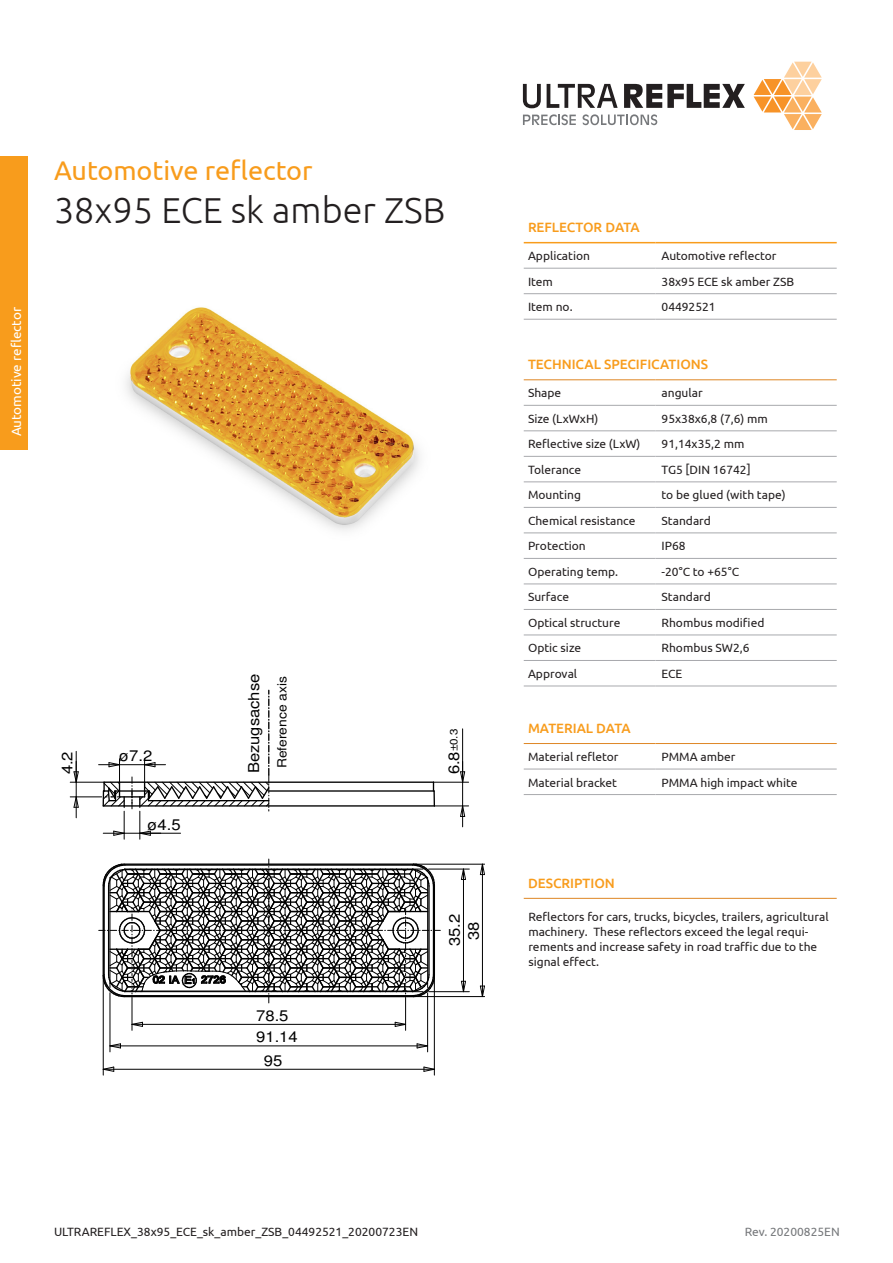
<style>
.page{position:relative;width:893px;height:1263px;background:#fff}
.page>*{position:absolute;margin:0;border:0;box-sizing:border-box;transform-origin:0 0}
.t1{font:300 36px "Ubuntu";color:#231f20}
.t2{font:27px "Ubuntu";color:#f89c1c}
.t3{font:15px/21.6px "Helvetica";color:#000;scale:1.11 1}
.t4{font:500 13.5px "Ubuntu";color:#f89c1c}
.t5{font:13.5px "Ubuntu";color:#fff}
.t6{font:12.45px "Helvetica";color:#000;scale:1.11 1}
.Inhaltsverzeichnis_L{font:12px/15px "Ubuntu";color:#231f20}
.t7{font:12px "Ubuntu";color:#76787b}
.t8{font:10.5px "Helvetica";color:#000;scale:1.11 1}
.s1{font-size:15px}
</style>
<div class="page">
<img style="left:126px;top:307px;width:294px;height:224px">
<svg style="left:394px;top:1021px;width:11px;height:6px"></svg>
<svg style="left:131px;top:1021px;width:12px;height:6px"></svg>
<hr style="left:132px;top:1024px;width:274px;height:1px;background:#000">
<hr style="left:132px;top:997px;width:1px;height:33px;background:#000">
<hr style="left:405px;top:997px;width:1px;height:33px;background:#000">
<svg style="left:416px;top:1043px;width:11px;height:6px"></svg>
<svg style="left:109px;top:1043px;width:12px;height:6px"></svg>
<hr style="left:110px;top:1045px;width:318px;height:1px;background:#000">
<hr style="left:110px;top:993px;width:1px;height:59px;background:#000">
<hr style="left:427px;top:993px;width:1px;height:59px;background:#000">
<svg style="left:423px;top:1066px;width:11px;height:6px"></svg>
<svg style="left:104px;top:1066px;width:10px;height:6px"></svg>
<hr style="left:103px;top:1069px;width:331px;height:1px;background:#000">
<hr style="left:103px;top:976px;width:1px;height:99px;background:#000">
<hr style="left:434px;top:976px;width:1px;height:99px;background:#000">
<svg style="left:461px;top:868px;width:5px;height:12px"></svg>
<svg style="left:461px;top:980px;width:5px;height:11px"></svg>
<hr style="left:463px;top:869px;width:1px;height:123px;background:#000">
<hr style="left:429px;top:991px;width:40px;height:1px;background:#000">
<hr style="left:429px;top:869px;width:40px;height:1px;background:#000">
<svg style="left:480px;top:863px;width:5px;height:12px"></svg>
<svg style="left:480px;top:985px;width:5px;height:11px"></svg>
<hr style="left:482px;top:864px;width:1px;height:132px;background:#000">
<hr style="left:413px;top:996px;width:72px;height:1px;background:#000">
<hr style="left:413px;top:864px;width:72px;height:1px;background:#000">
<hr style="left:269px;top:781px;width:164px;height:2px;background:#000">
<hr style="left:269px;top:790px;width:165px;height:2px;background:#000">
<hr style="left:269px;top:805px;width:165px;height:2px;background:#000">
<svg style="left:433px;top:783px;width:2px;height:23px"></svg>
<svg style="left:73px;top:761px;width:6px;height:57px"></svg>
<hr style="left:76px;top:751px;width:1px;height:31px;background:#000">
<hr style="left:70px;top:782px;width:34px;height:1px;background:#000">
<hr style="left:70px;top:796px;width:32px;height:1px;background:#000">
<svg style="left:460px;top:761px;width:5px;height:66px"></svg>
<hr style="left:462px;top:729px;width:1px;height:53px;background:#000">
<hr style="left:434px;top:806px;width:35px;height:1px;background:#000">
<hr style="left:433px;top:782px;width:36px;height:1px;background:#000">
<svg style="left:99px;top:859px;width:341px;height:144px"></svg>
<svg style="left:99px;top:689px;width:190px;height:150px"></svg>
<svg style="left:754px;top:62px;width:68px;height:68px"></svg>
<svg style="left:624px;top:84px;width:121px;height:24px"></svg>
<svg style="left:523px;top:84px;width:18px;height:24px"></svg>
<svg style="left:547px;top:84px;width:71px;height:24px"></svg>
<svg style="left:523px;top:114px;width:53px;height:11px"></svg>
<svg style="left:583px;top:114px;width:74px;height:11px"></svg>
<div style="left:0;top:157px;width:28px;height:293px;background:#f89c1c"></div>
<hr style="left:524px;top:405px;width:132px;height:1px;background:#a8a9ad">
<hr style="left:656px;top:405px;width:181px;height:1px;background:#a8a9ad">
<hr style="left:524px;top:430px;width:132px;height:1px;background:#a8a9ad">
<hr style="left:656px;top:430px;width:181px;height:1px;background:#a8a9ad">
<hr style="left:524px;top:456px;width:132px;height:1px;background:#a8a9ad">
<hr style="left:656px;top:456px;width:181px;height:1px;background:#a8a9ad">
<hr style="left:524px;top:481px;width:132px;height:1px;background:#a8a9ad">
<hr style="left:656px;top:481px;width:181px;height:1px;background:#a8a9ad">
<hr style="left:524px;top:507px;width:132px;height:1px;background:#a8a9ad">
<hr style="left:656px;top:507px;width:181px;height:1px;background:#a8a9ad">
<hr style="left:524px;top:532px;width:132px;height:1px;background:#a8a9ad">
<hr style="left:656px;top:532px;width:181px;height:1px;background:#a8a9ad">
<hr style="left:524px;top:558px;width:132px;height:1px;background:#a8a9ad">
<hr style="left:656px;top:558px;width:181px;height:1px;background:#a8a9ad">
<hr style="left:524px;top:583px;width:132px;height:1px;background:#a8a9ad">
<hr style="left:656px;top:583px;width:181px;height:1px;background:#a8a9ad">
<hr style="left:524px;top:609px;width:132px;height:1px;background:#a8a9ad">
<hr style="left:656px;top:609px;width:181px;height:1px;background:#a8a9ad">
<hr style="left:524px;top:635px;width:132px;height:1px;background:#a8a9ad">
<hr style="left:656px;top:635px;width:181px;height:1px;background:#a8a9ad">
<hr style="left:524px;top:660px;width:132px;height:1px;background:#a8a9ad">
<hr style="left:656px;top:660px;width:181px;height:1px;background:#a8a9ad">
<hr style="left:524px;top:686px;width:132px;height:1px;background:#a8a9ad">
<hr style="left:656px;top:686px;width:181px;height:1px;background:#a8a9ad">
<hr style="left:524px;top:379px;width:132px;height:1px;background:#df8624">
<hr style="left:656px;top:379px;width:181px;height:1px;background:#df8624">
<hr style="left:524px;top:769px;width:132px;height:1px;background:#a8a9ad">
<hr style="left:656px;top:769px;width:181px;height:1px;background:#a8a9ad">
<hr style="left:524px;top:794px;width:132px;height:1px;background:#a8a9ad">
<hr style="left:656px;top:794px;width:181px;height:1px;background:#a8a9ad">
<hr style="left:524px;top:743px;width:132px;height:1px;background:#df8624">
<hr style="left:656px;top:743px;width:181px;height:1px;background:#df8624">
<hr style="left:524px;top:242px;width:132px;height:1px;background:#f89c1c">
<hr style="left:656px;top:242px;width:181px;height:1px;background:#f89c1c">
<hr style="left:524px;top:268px;width:132px;height:1px;background:#a8a9ad">
<hr style="left:656px;top:268px;width:181px;height:1px;background:#a8a9ad">
<hr style="left:524px;top:293px;width:132px;height:1px;background:#a8a9ad">
<hr style="left:656px;top:293px;width:181px;height:1px;background:#a8a9ad">
<hr style="left:524px;top:319px;width:132px;height:1px;background:#a8a9ad">
<hr style="left:656px;top:319px;width:181px;height:1px;background:#a8a9ad">
<hr style="left:524px;top:898px;width:313px;height:1px;background:#df8624">
<p class="t2" style="left:54px;top:154px;width:260px">Automotive reflector</p>
<p class="t1" style="left:54px;top:189px;width:393px">38x95 ECE sk amber ZSB</p>
<p class="t5" style="left:8px;top:436px;width:131px;rotate:-90deg">Automotive reflector</p>
<p class="t3" style="left:58px;top:774px;width:22px;rotate:-90deg">4.2</p>
<p class="t3" style="left:119px;top:746px;width:31px">ø7.2</p>
<p class="t3" style="left:147px;top:815px;width:31px">ø4.5</p>
<p class="t3" style="left:245px;top:773px;width:91px;rotate:-90deg">Bezugsachse</p>
<p class="t6" style="left:277px;top:768px;width:84px;rotate:-90deg">Reference axis</p>
<p class="t3" style="left:256px;top:1006px;width:39px">78.5<br>91.14</p>
<p class="t3" style="left:264px;top:1051px;width:18px">95</p>
<p class="t8" style="left:450px;top:774px;width:42px;rotate:-90deg"><span class="s1">6.8</span>±0.3</p>
<p class="t3" style="left:447px;top:946px;width:31px;line-height:18.9px;text-align:center;rotate:-90deg">35.2<br>38</p>
<p class="t4" style="left:528px;top:219px;width:113px">REFLECTOR DATA</p>
<p class="Inhaltsverzeichnis_L" style="left:528px;top:248px;width:64px">Application</p>
<p class="Inhaltsverzeichnis_L" style="left:662px;top:248px;width:116px">Automotive reflector</p>
<p class="Inhaltsverzeichnis_L" style="left:528px;top:273px;width:26px">Item</p>
<p class="Inhaltsverzeichnis_L" style="left:662px;top:273px;width:134px">38x95 ECE sk amber ZSB</p>
<p class="Inhaltsverzeichnis_L" style="left:528px;top:299px;width:46px">Item no.</p>
<p class="Inhaltsverzeichnis_L" style="left:662px;top:299px;width:56px">04492521</p>
<p class="t4" style="left:528px;top:356px;width:182px">TECHNICAL SPECIFICATIONS</p>
<p class="Inhaltsverzeichnis_L" style="left:528px;top:385px;width:35px">Shape</p>
<p class="Inhaltsverzeichnis_L" style="left:662px;top:385px;width:43px">angular</p>
<p class="Inhaltsverzeichnis_L" style="left:528px;top:411px;width:72px">Size (LxWxH)</p>
<p class="Inhaltsverzeichnis_L" style="left:662px;top:411px;width:108px">95x38x6,8 (7,6) mm</p>
<p class="Inhaltsverzeichnis_L" style="left:528px;top:436px;width:114px">Reflective size (LxW)</p>
<p class="Inhaltsverzeichnis_L" style="left:662px;top:436px;width:84px">91,14x35,2 mm</p>
<p class="Inhaltsverzeichnis_L" style="left:528px;top:462px;width:55px">Tolerance</p>
<p class="Inhaltsverzeichnis_L" style="left:662px;top:462px;width:91px">TG5 [DIN 16742]</p>
<p class="Inhaltsverzeichnis_L" style="left:528px;top:487px;width:54px">Mounting</p>
<p class="Inhaltsverzeichnis_L" style="left:662px;top:487px;width:126px">to be glued (with tape)</p>
<p class="Inhaltsverzeichnis_L" style="left:528px;top:513px;width:109px">Chemical resistance</p>
<p class="Inhaltsverzeichnis_L" style="left:662px;top:513px;width:51px">Standard</p>
<p class="Inhaltsverzeichnis_L" style="left:528px;top:538px;width:59px">Protection</p>
<p class="Inhaltsverzeichnis_L" style="left:662px;top:538px;width:26px">IP68</p>
<p class="Inhaltsverzeichnis_L" style="left:528px;top:564px;width:92px">Operating temp.</p>
<p class="Inhaltsverzeichnis_L" style="left:662px;top:564px;width:79px">-20°C to +65°C</p>
<p class="Inhaltsverzeichnis_L" style="left:528px;top:589px;width:43px">Surface</p>
<p class="Inhaltsverzeichnis_L" style="left:662px;top:589px;width:51px">Standard</p>
<p class="Inhaltsverzeichnis_L" style="left:528px;top:615px;width:94px">Optical structure</p>
<p class="Inhaltsverzeichnis_L" style="left:662px;top:615px;width:104px">Rhombus modified</p>
<p class="Inhaltsverzeichnis_L" style="left:528px;top:640px;width:55px">Optic size</p>
<p class="Inhaltsverzeichnis_L" style="left:662px;top:640px;width:89px">Rhombus SW2,6</p>
<p class="Inhaltsverzeichnis_L" style="left:528px;top:666px;width:51px">Approval</p>
<p class="Inhaltsverzeichnis_L" style="left:662px;top:666px;width:22px">ECE</p>
<p class="t4" style="left:528px;top:719px;width:104px">MATERIAL DATA</p>
<p class="Inhaltsverzeichnis_L" style="left:528px;top:749px;width:92px">Material refletor</p>
<p class="Inhaltsverzeichnis_L" style="left:662px;top:749px;width:75px">PMMA amber</p>
<p class="Inhaltsverzeichnis_L" style="left:528px;top:775px;width:91px">Material bracket</p>
<p class="Inhaltsverzeichnis_L" style="left:662px;top:775px;width:137px">PMMA high impact white</p>
<p class="t4" style="left:528px;top:874px;width:88px">DESCRIPTION</p>
<p class="Inhaltsverzeichnis_L" style="left:528px;top:909px;width:302px">Reflectors for cars, trucks, bicycles, trailers, agricultural machinery. These reflectors exceed the legal requi&shy;rements and increase safety in road traffic due to the signal effect.</p>
<p class="Inhaltsverzeichnis_L" style="left:54px;top:1224px;width:366px">ULTRAREFLEX_38x95_ECE_sk_amber_ZSB_04492521_20200723EN</p>
<p class="t7" style="left:745px;top:1224px;width:97px">Rev. 20200825EN</p>
</div>
